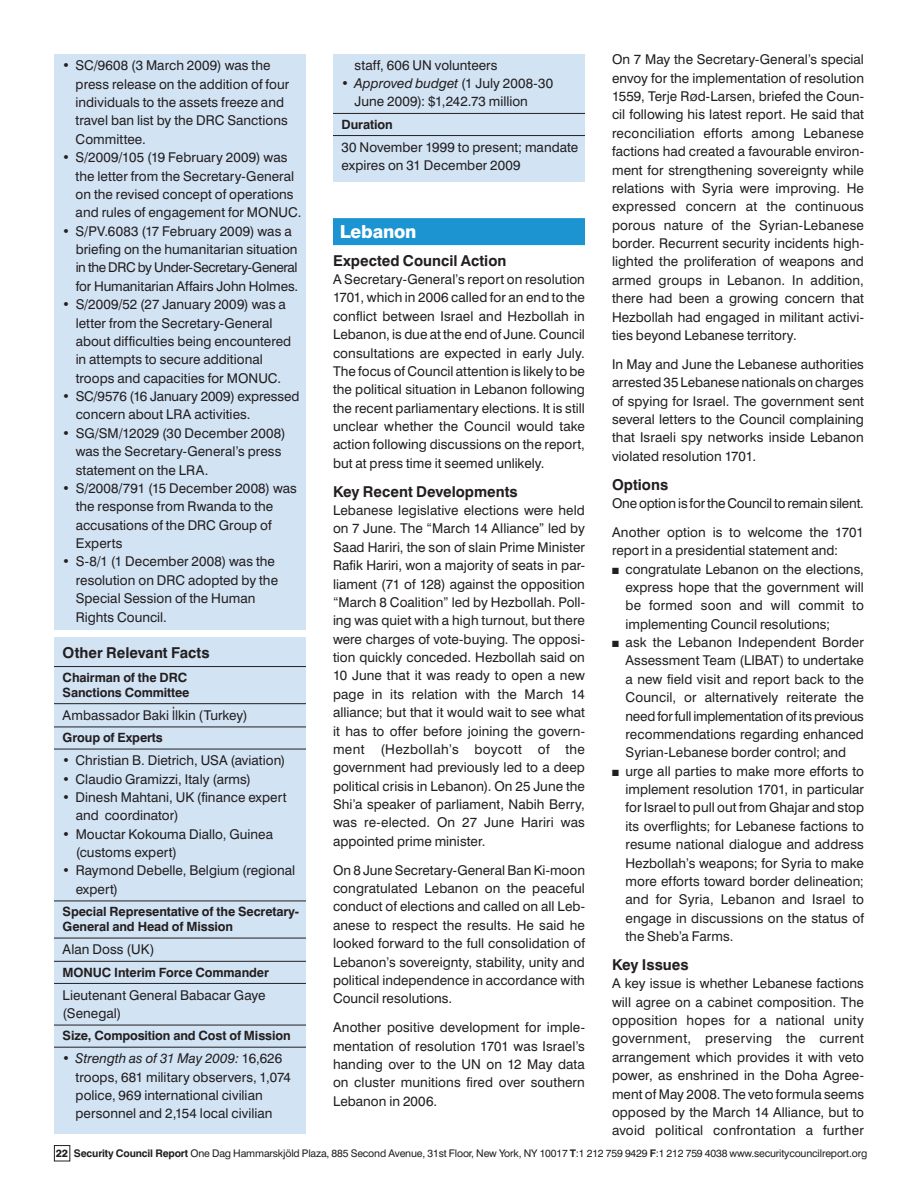
<style>
.page{position:relative;width:918px;height:1188px;background:#fff}
.page>*{position:absolute;margin:0;border:0;box-sizing:border-box;transform-origin:0 0}
.t1{font:800 18px "Swiss 721 BT";letter-spacing:-.01em;color:#fff}
.t2{font:700 15px "Swiss 721 BT";color:#231f20}
.t3{font:13.5px/18.3px "Swiss 721 BT";letter-spacing:.005em;color:#231f20}
.t4{font:700 12.75px/15px "Swiss 721 BT";letter-spacing:-.01em;color:#231f20}
.t5{font:10.5px "Swiss 721 BT";letter-spacing:-.015em;color:#231f20}
.s1{font-size:18.45px}
.s2{font-style:italic}
.s3{font-weight:800}
.s4{font-weight:700}
</style>
<div class="page">
<div style="left:54px;top:1145px;width:16px;height:16px;border:1px solid #231f20"></div>
<div style="left:54px;top:54px;width:252px;height:575px;background:#d2e3f4"></div>
<div style="left:333px;top:54px;width:252px;height:127px;background:#d2e3f4"></div>
<div style="left:54px;top:638px;width:252px;height:496px;background:#d2e3f4"></div>
<hr style="left:54px;top:666px;width:252px;height:1px;background:#231f20">
<hr style="left:54px;top:703px;width:252px;height:1px;background:#231f20">
<hr style="left:54px;top:727px;width:252px;height:1px;background:#231f20">
<hr style="left:54px;top:749px;width:252px;height:1px;background:#231f20">
<hr style="left:54px;top:901px;width:252px;height:1px;background:#231f20">
<hr style="left:54px;top:938px;width:252px;height:1px;background:#231f20">
<hr style="left:54px;top:961px;width:252px;height:1px;background:#231f20">
<hr style="left:54px;top:983px;width:252px;height:1px;background:#231f20">
<hr style="left:54px;top:1025px;width:252px;height:1px;background:#231f20">
<hr style="left:54px;top:1047px;width:252px;height:1px;background:#231f20">
<hr style="left:333px;top:113px;width:252px;height:1px;background:#231f20">
<hr style="left:333px;top:135px;width:252px;height:1px;background:#231f20">
<div style="left:333px;top:218px;width:252px;height:27px;background:#1c94d2"></div>
<p class="t3" style="left:76px;top:56px;width:215px;text-indent:-14px">• SC/9608 (3 March 2009) was the press release on the addition of four individuals to the assets freeze and travel ban list by the DRC Sanctions<br>Committee.</p>
<p class="t3" style="left:76px;top:148px;width:227px;text-indent:-14px">• S/2009/105 (19 February 2009) was the letter from the Secretary-General on the revised concept of operations and rules of engagement for MONUC.</p>
<p class="t3" style="left:76px;top:222px;width:224px;text-indent:-14px">• S/PV.6083 (17 February 2009) was a briefing on the humanitarian situation in the DRC by Under-Secretary-General for Humanitarian Affairs John Holmes.</p>
<p class="t3" style="left:76px;top:295px;width:217px;text-indent:-14px">• S/2009/52 (27 January 2009) was a letter from the Secretary-General about difficulties being encountered in attempts to secure additional troops and capacities for MONUC.</p>
<p class="t3" style="left:76px;top:387px;width:225px;text-indent:-14px">• SC/9576 (16 January 2009) expressed concern about LRA activities.</p>
<p class="t3" style="left:76px;top:424px;width:211px;text-indent:-14px">• SG/SM/12029 (30 December 2008) was the Secretary-General’s press statement on the LRA.</p>
<p class="t3" style="left:76px;top:479px;width:223px;text-indent:-14px">• S/2008/791 (15 December 2008) was the response from Rwanda to the accusations of the DRC Group of<br>Experts</p>
<p class="t3" style="left:76px;top:552px;width:204px;text-indent:-14px">• S-8/1 (1 December 2008) was the resolution on DRC adopted by the<br>Special Session of the Human<br>Rights Council.</p>
<p class="t2" style="left:63px;top:643px;width:148px">Other Relevant Facts</p>
<p class="t4" style="left:63px;top:670px;width:128px">Chairman of the DRC<br>Sanctions Committee</p>
<p class="t3" style="left:63px;top:706px;width:187px">Ambassador Baki <span class="s1">i</span>lkin (Turkey)</p>
<p class="t4" style="left:63px;top:730px;width:102px">Group of Experts</p>
<p class="t3" style="left:62px;top:751px;width:225px">• Christian B. Dietrich, USA (aviation)</p>
<p class="t3" style="left:62px;top:770px;width:191px">• Claudio Gramizzi, Italy (arms)</p>
<p class="t3" style="left:76px;top:788px;width:212px;text-indent:-14px">• Dinesh Mahtani, UK (finance expert and coordinator)</p>
<p class="t3" style="left:76px;top:825px;width:199px;text-indent:-14px">• Mouctar Kokouma Diallo, Guinea (customs expert)</p>
<p class="t3" style="left:76px;top:861px;width:221px;text-indent:-14px">• Raymond Debelle, Belgium (regional expert)</p>
<p class="t4" style="left:63px;top:904px;width:238px">Special Representative of the Secretary-<br>General and Head of Mission</p>
<p class="t3" style="left:63px;top:940px;width:93px">Alan Doss (UK)</p>
<p class="t4" style="left:63px;top:965px;width:208px">MONUC Interim Force Commander</p>
<p class="t3" style="left:63px;top:986px;width:204px">Lieutenant General Babacar Gaye (Senegal)</p>
<p class="t4" style="left:63px;top:1028px;width:230px">Size, Composition and Cost of Mission</p>
<p class="t3" style="left:76px;top:1049px;width:217px;text-indent:-14px">• <span class="s2">Strength as of 31 May 2009:</span> 16,626 troops, 681 military observers, 1,074 police, 969 international civilian personnel and 2,154 local civilian</p>
<p class="t3" style="left:355px;top:56px;width:145px">staff, 606 UN volunteers</p>
<p class="t3" style="left:355px;top:74px;width:200px;text-indent:-14px">• <span class="s2">Approved budget</span> (1 July 2008-30<br>June 2009): $1,242.73 million</p>
<p class="t4" style="left:342px;top:117px;width:53px">Duration</p>
<p class="t3" style="left:342px;top:138px;width:238px">30 November 1999 to present; mandate expires on 31 December 2009</p>
<h1 class="t1" style="left:340px;top:220px;width:78px">Lebanon</h1>
<p class="t2" style="left:333px;top:251px;width:175px">Expected Council Action</p>
<p class="t3" style="left:333px;top:270px;width:254px;text-align:justify">A Secretary-General’s report on resolution 1701, which in 2006 called for an end to the conflict between Israel and Hezbollah in Lebanon, is due at the end of June. Council consultations are expected in early July.<br>The focus of Council attention is likely to be the political situation in Lebanon following the recent parliamentary elections. It is still unclear whether the Council would take action following discussions on the report, but at press time it seemed unlikely.</p>
<p class="t2" style="left:333px;top:482px;width:186px">Key Recent Developments</p>
<p class="t3" style="left:333px;top:501px;width:254px;text-align:justify">Lebanese legislative elections were held on 7 June. The “March 14 Alliance” led by Saad Hariri, the son of slain Prime Minister Rafik Hariri, won a majority of seats in par&shy;liament (71 of 128) against the opposition “March 8 Coalition” led by Hezbollah. Poll&shy;ing was quiet with a high turnout, but there were charges of vote-buying. The opposi&shy;tion quickly conceded. Hezbollah said on 10 June that it was ready to open a new page in its relation with the March 14 alliance; but that it would wait to see what it has to offer before joining the govern&shy;ment (Hezbollah’s boycott of the government had previously led to a deep political crisis in Lebanon). On 25 June the Shi’a speaker of parliament, Nabih Berry, was re-elected. On 27 June Hariri was appointed prime minister.</p>
<p class="t3" style="left:333px;top:861px;width:254px;text-align:justify">On 8 June Secretary-General Ban Ki-moon congratulated Lebanon on the peaceful conduct of elections and called on all Leb&shy;anese to respect the results. He said he looked forward to the full consolidation of Lebanon’s sovereignty, stability, unity and political independence in accordance with Council resolutions.</p>
<p class="t3" style="left:333px;top:1018px;width:254px;text-align:justify">Another positive development for imple&shy;mentation of resolution 1701 was Israel’s handing over to the UN on 12 May data on cluster munitions fired over southern Lebanon in 2006.</p>
<p class="t3" style="left:612px;top:50px;width:254px;text-align:justify">On 7 May the Secretary-General’s special envoy for the implementation of resolution 1559, Terje Rød-Larsen, briefed the Coun&shy;cil following his latest report. He said that reconciliation efforts among Lebanese factions had created a favourable environ&shy;ment for strengthening sovereignty while relations with Syria were improving. He expressed concern at the continuous porous nature of the Syrian-Lebanese border. Recurrent security incidents high&shy;lighted the proliferation of weapons and armed groups in Lebanon. In addition, there had been a growing concern that Hezbollah had engaged in militant activi&shy;ties beyond Lebanese territory.</p>
<p class="t3" style="left:612px;top:355px;width:254px;text-align:justify">In May and June the Lebanese authorities arrested 35 Lebanese nationals on charges of spying for Israel. The government sent several letters to the Council complaining that Israeli spy networks inside Lebanon violated resolution 1701.</p>
<p class="t2" style="left:612px;top:475px;width:58px">Options</p>
<p class="t3" style="left:612px;top:489px;width:254px;line-height:29px">One option is for the Council to remain silent.<br>Another option is to welcome the 1701</p>
<p class="t3" style="left:612px;top:541px;width:228px">report in a presidential statement and:</p>
<p class="t3" style="left:626px;top:559px;width:240px;text-align:justify;text-indent:-14px">■ congratulate Lebanon on the elections, express hope that the government will be formed soon and will commit to implementing Council resolutions;</p>
<p class="t3" style="left:626px;top:633px;width:240px;text-align:justify;text-indent:-14px">■ ask the Lebanon Independent Border Assessment Team (LIBAT) to undertake a new field visit and report back to the Council, or alternatively reiterate the need for full implementation of its previous recommendations regarding enhanced Syrian-Lebanese border control; and</p>
<p class="t3" style="left:626px;top:762px;width:240px;text-align:justify;text-indent:-14px">■ urge all parties to make more efforts to implement resolution 1701, in particular for Israel to pull out from Ghajar and stop its overflights; for Lebanese factions to resume national dialogue and address Hezbollah’s weapons; for Syria to make more efforts toward border delineation; and for Syria, Lebanon and Israel to engage in discussions on the status of the Sheb’a Farms.</p>
<p class="t2" style="left:612px;top:955px;width:78px">Key Issues</p>
<p class="t3" style="left:612px;top:974px;width:254px;text-align:justify">A key issue is whether Lebanese factions will agree on a cabinet composition. The opposition hopes for a national unity government, preserving the current arrangement which provides it with veto power, as enshrined in the Doha Agree&shy;ment of May 2008. The veto formula seems opposed by the March 14 Alliance, but to avoid political confrontation a further</p>
<p class="t5" style="left:56px;top:1147px;width:813px"><span class="s3">22</span> <span class="s4">Security Council Report</span> One Dag Hammarskjöld Plaza, 885 Second Avenue, 31st Floor, New York, NY 10017 <span class="s4">T</span>:1 212 759 9429 <span class="s4">F</span>:1 212 759 4038 www.securitycouncilreport.org</p>
</div>
